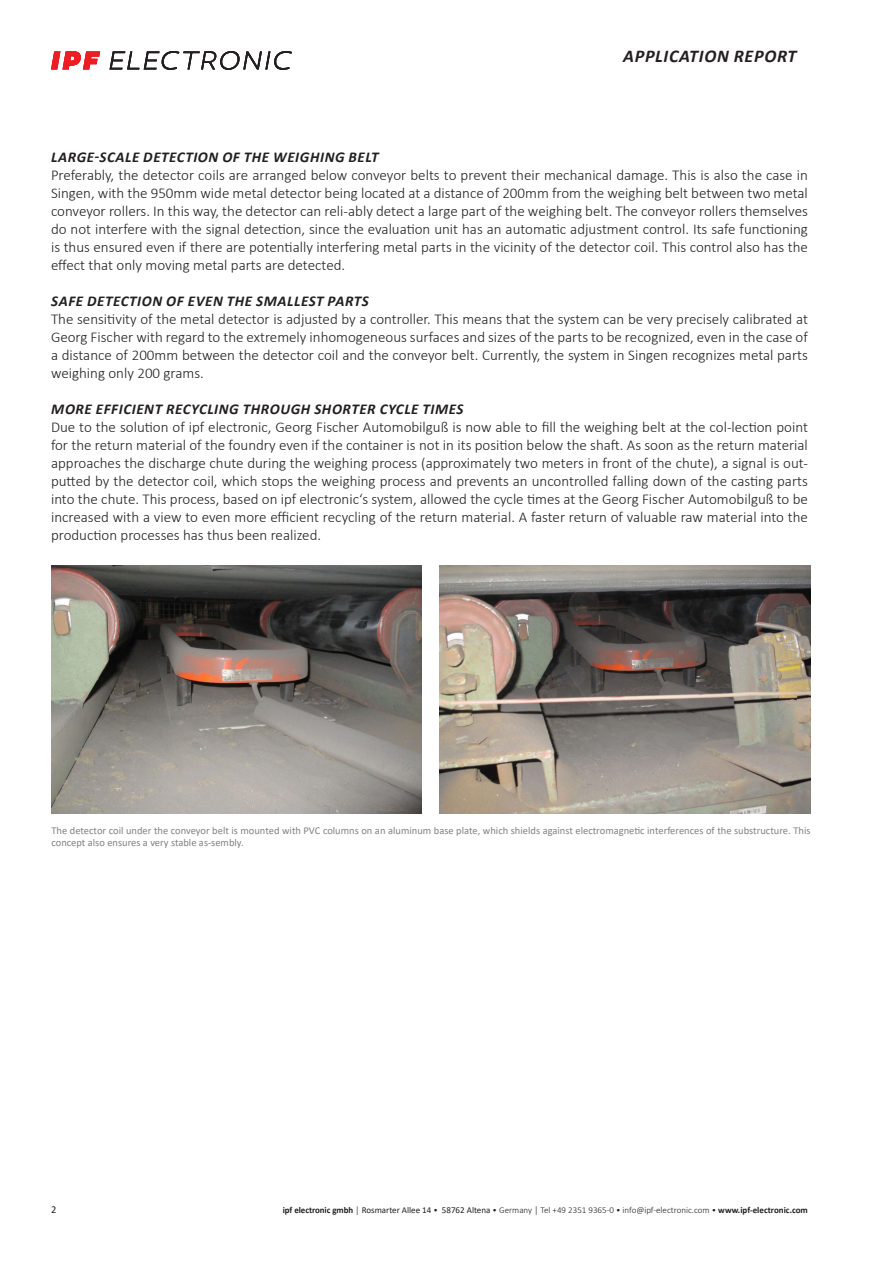
<style>
.page{position:relative;width:893px;height:1263px;background:#fff}
.page>*{position:absolute;margin:0;border:0;box-sizing:border-box;transform-origin:0 0}
.t1{font:italic 700 18px "Calibri";letter-spacing:.04em;color:#231f20}
.t2{font:300 15px/18px "Calibri";color:#231f20;text-align:justify}
.t3{font:italic 700 15px "Calibri";letter-spacing:.04em;color:#231f20}
.t4{font:10.5px/12px "Calibri";color:#808285}
.t5{font:10.5px "Calibri";color:#231f20}
.t6{font:300 9px "Calibri";color:#231f20}
.s1{font-weight:700}
.s2{font-weight:400}
</style>
<div class="page">
<svg style="left:110px;top:51px;width:182px;height:19px"></svg>
<svg style="left:51px;top:51px;width:49px;height:18px"></svg>
<img style="left:51px;top:566px;width:371px;height:247px">
<img style="left:440px;top:566px;width:370px;height:247px">
<p class="t1" style="left:623px;top:44px;width:175px">APPLICATION REPORT</p>
<p class="t3" style="left:51px;top:146px;width:329px">LARGE-SCALE DETECTION OF THE WEIGHING BELT</p>
<p class="t2" style="left:51px;top:166px;width:758px">Preferably, the detector coils are arranged below conveyor belts to prevent their mechanical damage. This is also the case in Singen, with the 950mm wide metal detector being located at a distance of 200mm from the weighing belt between two metal conveyor rollers. In this way, the detector can reli-ably detect a large part of the weighing belt. The conveyor rollers themselves do not interfere with the signal detection, since the evaluation unit has an automatic adjustment control. Its safe functioning is thus ensured even if there are potentially interfering metal parts in the vicinity of the detector coil. This control also has the effect that only moving metal parts are detected.</p>
<p class="t3" style="left:51px;top:290px;width:319px">SAFE DETECTION OF EVEN THE SMALLEST PARTS</p>
<p class="t2" style="left:51px;top:310px;width:758px">The sensitivity of the metal detector is adjusted by a controller. This means that the system can be very precisely calibrated at Georg Fischer with regard to the extremely inhomogeneous surfaces and sizes of the parts to be recognized, even in the case of a distance of 200mm between the detector coil and the conveyor belt. Currently, the system in Singen recognizes metal parts weighing only 200 grams.</p>
<p class="t3" style="left:51px;top:398px;width:414px">MORE EFFICIENT RECYCLING THROUGH SHORTER CYCLE TIMES</p>
<p class="t2" style="left:51px;top:418px;width:758px">Due to the solution of ipf electronic, Georg Fischer Automobilguß is now able to fill the weighing belt at the col-lection point for the return material of the foundry even if the container is not in its position below the shaft. As soon as the return material approaches the discharge chute during the weighing process (approximately two meters in front of the chute), a signal is out&shy;putted by the detector coil, which stops the weighing process and prevents an uncontrolled falling down of the casting parts into the chute. This process, based on ipf electronic‘s system, allowed the cycle times at the Georg Fischer Automobilguß to be increased with a view to even more efficient recycling of the return material. A faster return of valuable raw material into the production processes has thus been realized.</p>
<p class="t4" style="left:51px;top:824px;width:761px">The detector coil under the conveyor belt is mounted with PVC columns on an aluminum base plate, which shields against electromagnetic interferences of the substructure. This concept also ensures a very stable as-sembly.</p>
<p class="t5" style="left:51px;top:1202px;width:7px">2</p>
<p class="t6" style="left:283px;top:1204px;width:527px"><span class="s1">ipf electronic gmbh</span> │ <span class="s2">Rosmarter Allee 14</span> • <span class="s2">58762 Altena</span> • Germany │ Tel +49 2351 9365-0 • info@ipf-electronic.com • <span class="s1">www.ipf-electronic.com</span></p>
</div>
